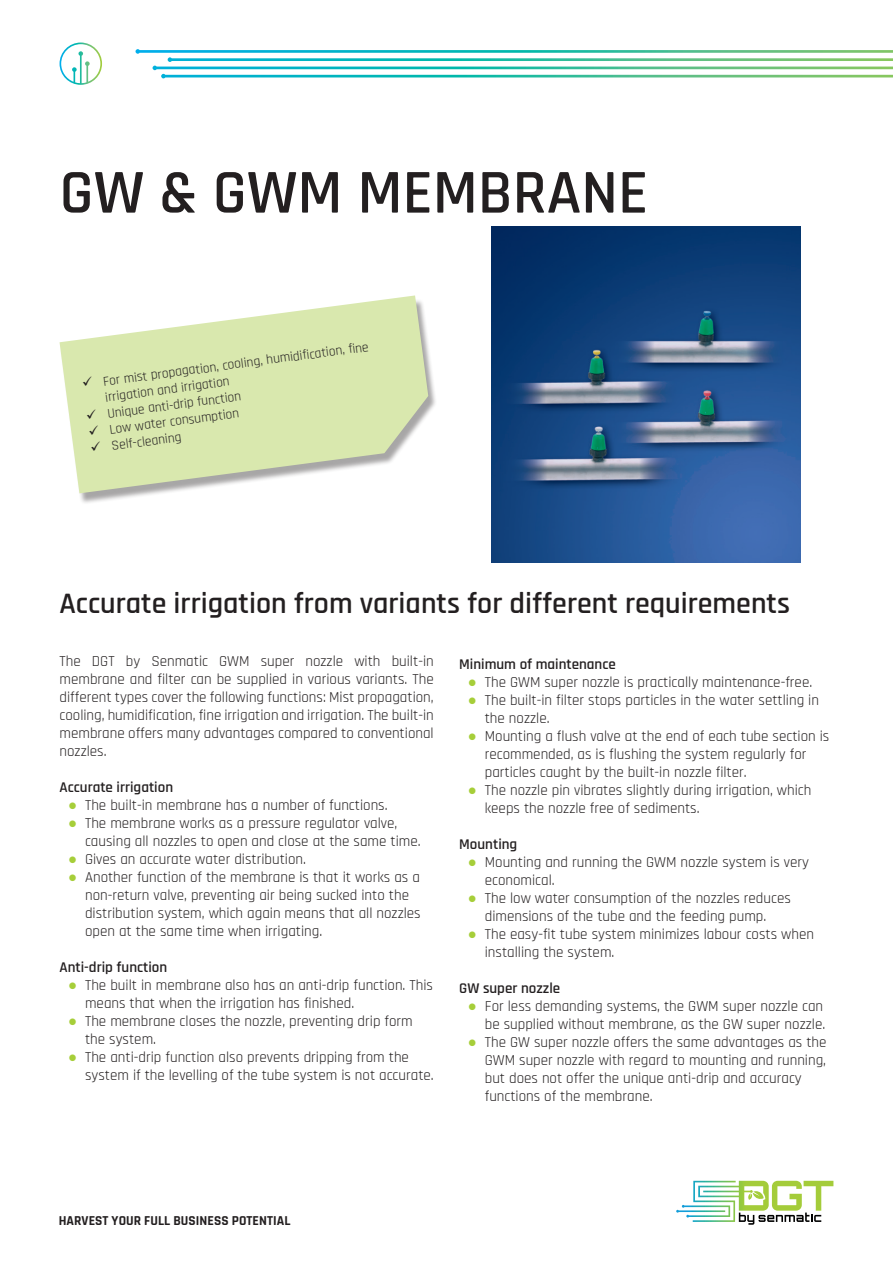
<style>
.page{position:relative;width:893px;height:1263px;background:#fff}
.page>*{position:absolute;margin:0;border:0;box-sizing:border-box;transform-origin:0 0}
.t1{font:600 63px "Rajdhani";color:#231f20}
.t2{font:600 30px "Rajdhani";color:#231f20}
.t3{font:15px/18px "Rajdhani";color:#231f20}
.t4{font:600 15px "Rajdhani";color:#231f20}
.t5{font:13.5px/16.5px "Rajdhani";color:#231f20}
.t6{font:700 13.5px "Rajdhani";letter-spacing:.005em;color:#231f20}
.s1{font-family:"Tahoma";color:#a6ce39}
</style>
<div class="page">
<svg style="left:60px;top:43px;width:42px;height:42px"></svg>
<svg style="left:136px;top:49px;width:4px;height:5px"></svg>
<svg style="left:153px;top:57px;width:19px;height:21px"></svg>
<svg style="left:676px;top:1181px;width:157px;height:44px"></svg>
<img style="left:492px;top:227px;width:309px;height:335px">
<div style="left:59px;top:299px;width:378px;height:206px;background:#231f20;opacity:.4"></div>
<svg style="left:60px;top:295px;width:368px;height:198px;fill:#d9e8ae"></svg>
<svg style="left:82px;top:377px;width:11px;height:10px"></svg>
<svg style="left:87px;top:409px;width:10px;height:10px"></svg>
<svg style="left:89px;top:425px;width:10px;height:10px"></svg>
<svg style="left:91px;top:441px;width:10px;height:10px"></svg>
<h1 class="t1" style="left:60px;top:155px;width:590px">GW &amp; GWM MEMBRANE</h1>
<p class="t5" style="left:102px;top:372px;width:269px;rotate:-7deg">For mist propagation, cooling, humidification, fine irrigation and irrigation<br>Unique anti-drip function<br>Low water consumption<br>Self-cleaning</p>
<h2 class="t2" style="left:60px;top:586px;width:732px">Accurate irrigation from variants for different requirements</h2>
<p class="t3" style="left:60px;top:653px;width:376px;text-align:justify">The DGT by Senmatic GWM super nozzle with built-in membrane and filter can be supplied in various variants. The different types cover the following functions: Mist propagation, cooling, humidification, fine irrigation and irrigation. The built-in membrane offers many advantages compared to conventional nozzles.</p>
<p class="t4" style="left:60px;top:778px;width:115px">Accurate irrigation</p>
<p class="t3" style="left:68px;top:797px;width:321px"><span class="s1">●</span> The built-in membrane has a number of functions.</p>
<p class="t3" style="left:85px;top:815px;width:337px;text-indent:-17px"><span class="s1">●</span> The membrane works as a pressure regulator valve, causing all nozzles to open and close at the same time.</p>
<p class="t3" style="left:68px;top:851px;width:239px"><span class="s1">●</span> Gives an accurate water distribution.</p>
<p class="t3" style="left:85px;top:869px;width:337px;text-indent:-17px"><span class="s1">●</span> Another function of the membrane is that it works as a non-return valve, preventing air being sucked into the distribution system, which again means that all nozzles open at the same time when irrigating.</p>
<p class="t4" style="left:60px;top:958px;width:109px">Anti-drip function</p>
<p class="t3" style="left:85px;top:977px;width:349px;text-indent:-17px"><span class="s1">●</span> The built in membrane also has an anti-drip function. This means that when the irrigation has finished.</p>
<p class="t3" style="left:85px;top:1013px;width:329px;text-indent:-17px"><span class="s1">●</span> The membrane closes the nozzle, preventing drip form the system.</p>
<p class="t3" style="left:85px;top:1049px;width:350px;text-indent:-17px"><span class="s1">●</span> The anti-drip function also prevents dripping from the system if the levelling of the tube system is not accurate.</p>
<p class="t4" style="left:459px;top:655px;width:158px">Minimum of maintenance</p>
<p class="t3" style="left:468px;top:673px;width:346px"><span class="s1">●</span> The GWM super nozzle is practically maintenance-free.</p>
<p class="t3" style="left:485px;top:691px;width:336px;text-indent:-17px"><span class="s1">●</span> The built-in filter stops particles in the water settling in the nozzle.</p>
<p class="t3" style="left:485px;top:727px;width:346px;text-indent:-17px"><span class="s1">●</span> Mounting a flush valve at the end of each tube section is recommended, as is flushing the system regularly for particles caught by the built-in nozzle filter.</p>
<p class="t3" style="left:485px;top:781px;width:328px;text-indent:-17px"><span class="s1">●</span> The nozzle pin vibrates slightly during irrigation, which keeps the nozzle free of sediments.</p>
<p class="t4" style="left:459px;top:835px;width:60px">Mounting</p>
<p class="t3" style="left:485px;top:853px;width:326px;text-indent:-17px"><span class="s1">●</span> Mounting and running the GWM nozzle system is very economical.</p>
<p class="t3" style="left:468px;top:889px;width:325px;text-align:center"><span class="s1">●</span> The low water consumption of the nozzles reduces dimensions of the tube and the feeding pump.</p>
<p class="t3" style="left:485px;top:925px;width:331px;text-indent:-17px"><span class="s1">●</span> The easy-fit tube system minimizes labour costs when installing the system.</p>
<p class="t4" style="left:459px;top:979px;width:102px">GW super nozzle</p>
<p class="t3" style="left:468px;top:997px;width:359px;text-align:right"><span class="s1">●</span> For less demanding systems, the GWM super nozzle can be supplied without membrane, as the GW super nozzle.</p>
<p class="t3" style="left:485px;top:1033px;width:343px;text-indent:-17px"><span class="s1">●</span> The GW super nozzle offers the same advantages as the GWM super nozzle with regard to mounting and running, but does not offer the unique anti-drip and accuracy functions of the membrane.</p>
<p class="t6" style="left:59px;top:1212px;width:233px">HARVEST YOUR FULL BUSINESS POTENTIAL</p>
</div>
